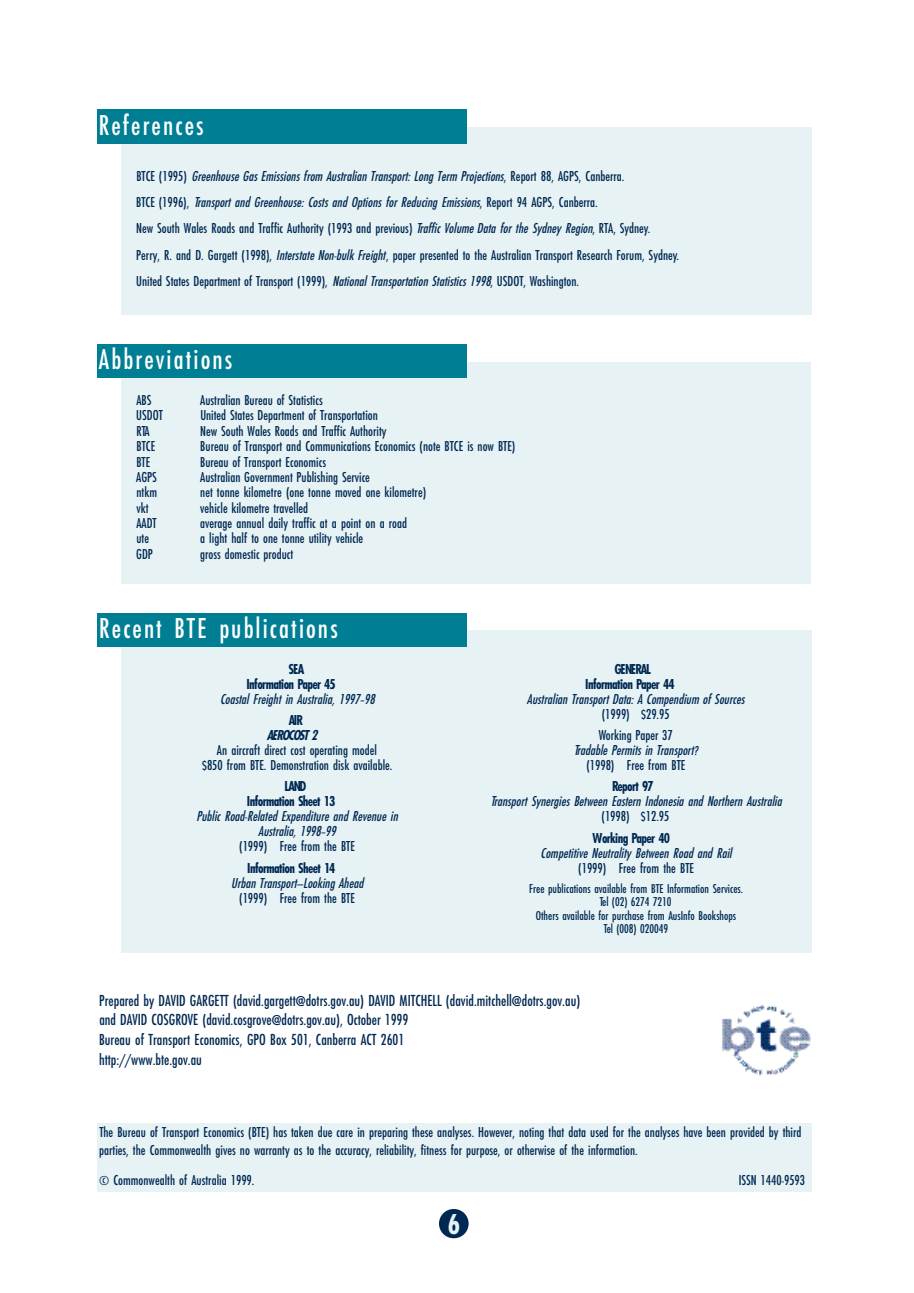
<style>
.page{position:relative;width:914px;height:1293px;background:#fff}
.page>*{position:absolute;margin:0;border:0;box-sizing:border-box;transform-origin:0 0}
.t1{font:27px "Futurist Condensed";letter-spacing:.075em;color:#fff}
.t2{font:700 condensed 27px "Futurist";color:#e6f2f4}
.t3{font:15px/19.6px "Futurist Condensed";color:#002852}
.t4{font:13.5px/26.2px "Futurist Condensed";color:#002852}
.t5{font:italic condensed 13.5px/26.2px "Futurist";color:#002852}
.t6{font:700 condensed 13.5px/15px "Futurist";color:#002852}
.t7{font:italic 700 condensed 13.5px "Futurist";color:#002852}
.t8{font:12px/13.5px "Futurist Condensed";color:#002852;text-align:center}
.s1{font-family:"Futurist Condensed";font-style:normal;font-stretch:normal}
.s2{font-family:"Futurist";font-style:italic;font-stretch:condensed}
</style>
<div class="page">
<div style="left:439px;top:1209px;width:29px;height:29px;background:#002852;border-radius:15px"></div>
<div style="left:121px;top:127px;width:690px;height:188px;background:#e6f2f4"></div>
<div style="left:97px;top:110px;width:369px;height:34px;background:#007f94"></div>
<div style="left:121px;top:363px;width:689px;height:221px;background:#e6f2f4"></div>
<div style="left:97px;top:345px;width:369px;height:33px;background:#007f94"></div>
<div style="left:122px;top:630px;width:689px;height:323px;background:#e6f2f4"></div>
<div style="left:98px;top:613px;width:368px;height:34px;background:#007f94"></div>
<div style="left:98px;top:1123px;width:713px;height:68px;background:#e6f2f4"></div>
<img style="left:722px;top:1005px;width:89px;height:71px">
<h1 class="t1" style="left:99px;top:112px;width:106px">R e f e r e n c e s</h1>
<p class="t5" style="left:136px;top:164px;width:489px"><span class="s1">BTCE (1995)</span> Greenhouse Gas Emissions from Australian Transport: Long Term Projections<span class="s1">, Report 88, AGPS, Canberra.<br>BTCE (1996),</span> Transport and Greenhouse: Costs and Options for Reducing Emissions<span class="s1">, Report 94 AGPS, Canberra.</span></p>
<p class="t4" style="left:136px;top:216px;width:544px">New South Wales Roads and Traffic Authority (1993 and previous) <span class="s2">Traffic Volume Data for the Sydney Region</span>, RTA, Sydney.<br>Perry, R. and D. Gargett (1998), <span class="s2">Interstate Non-bulk Freight</span>, paper presented to the Australian Transport Research Forum, Sydney.<br>United States Department of Transport (1999), <span class="s2">National Transportation Statistics 1998</span>, USDOT, Washington.</p>
<h1 class="t1" style="left:99px;top:347px;width:135px">A b b r e v i a t i o n s</h1>
<p class="t4" style="left:136px;top:388px;width:17px">ABS</p>
<p class="t4" style="left:200px;top:388px;width:124px">Australian Bureau of Statistics</p>
<p class="t4" style="left:136px;top:403px;width:28px">USDOT</p>
<p class="t4" style="left:200px;top:403px;width:179px">United States Department of Transportation</p>
<p class="t4" style="left:136px;top:419px;width:15px">RTA</p>
<p class="t4" style="left:200px;top:419px;width:188px">New South Wales Roads and Traffic Authority</p>
<p class="t4" style="left:136px;top:434px;width:20px">BTCE</p>
<p class="t4" style="left:200px;top:434px;width:316px">Bureau of Transport and Communications Economics (note BTCE is now BTE)</p>
<p class="t4" style="left:136px;top:449px;width:15px">BTE</p>
<p class="t4" style="left:200px;top:449px;width:127px">Bureau of Transport Economics</p>
<p class="t4" style="left:136px;top:465px;width:22px">AGPS</p>
<p class="t4" style="left:200px;top:465px;width:171px">Australian Government Publishing Service</p>
<p class="t4" style="left:136px;top:480px;width:22px">ntkm</p>
<p class="t4" style="left:200px;top:480px;width:227px">net tonne kilometre (one tonne moved one kilometre)</p>
<p class="t4" style="left:136px;top:496px;width:14px">vkt</p>
<p class="t4" style="left:200px;top:496px;width:109px">vehicle kilometre travelled</p>
<p class="t4" style="left:136px;top:511px;width:22px">AADT</p>
<p class="t4" style="left:200px;top:511px;width:208px">average annual daily traffic at a point on a road</p>
<p class="t4" style="left:136px;top:526px;width:14px">ute</p>
<p class="t4" style="left:200px;top:526px;width:165px">a light half to one tonne utility vehicle</p>
<p class="t4" style="left:136px;top:542px;width:18px">GDP</p>
<p class="t4" style="left:200px;top:542px;width:94px">gross domestic product</p>
<h1 class="t1" style="left:99px;top:615px;width:240px">Recent BTE publications</h1>
<p class="t6" style="left:246px;top:662px;width:90px;text-indent:42px">SEA<br>Information Paper 45</p>
<p class="t5" style="left:220px;top:686px;width:156px">Coastal Freight in Australia, 1997–98</p>
<p class="t6" style="left:289px;top:713px;width:15px">AIR</p>
<p class="t7" style="left:267px;top:729px;width:51px">AEROCOST 2</p>
<p class="t4" style="left:202px;top:743px;width:192px;line-height:15px;text-align:center">An aircraft direct cost operating model<br>$850 from BTE. Demonstration disk available.</p>
<p class="t6" style="left:247px;top:780px;width:89px;text-indent:37px">LAND<br>Information Sheet 13</p>
<p class="t5" style="left:196px;top:810px;width:203px;line-height:15px;text-align:center">Public Road-Related Expenditure and Revenue in<br>Australia, 1998–99</p>
<p class="t4" style="left:239px;top:834px;width:117px">(1999) Free from the BTE</p>
<p class="t6" style="left:247px;top:861px;width:89px">Information Sheet 14</p>
<p class="t5" style="left:231px;top:871px;width:134px">Urban Transport—Looking Ahead</p>
<p class="t4" style="left:239px;top:886px;width:117px">(1999) Free from the BTE</p>
<p class="t6" style="left:585px;top:662px;width:90px;text-align:center">GENERAL<br>Information Paper 44</p>
<p class="t5" style="left:527px;top:686px;width:219px">Australian Transport Data: A Compendium of Sources</p>
<p class="t4" style="left:598px;top:704px;width:76px;line-height:21.3px">(1999) $29.95<br>Working Paper 37</p>
<p class="t5" style="left:574px;top:738px;width:125px">Tradable Permits in Transport?</p>
<p class="t4" style="left:586px;top:753px;width:100px">(1998) Free from BTE</p>
<p class="t6" style="left:612px;top:780px;width:42px">Report 97</p>
<p class="t5" style="left:490px;top:789px;width:292px">Transport Synergies Between Eastern Indonesia and Northern Australia</p>
<p class="t4" style="left:601px;top:804px;width:69px">(1998) $12.95</p>
<p class="t6" style="left:592px;top:831px;width:78px">W orking Paper 40</p>
<p class="t5" style="left:540px;top:841px;width:193px">Competitive Neutrality Between Road and Rail</p>
<p class="t4" style="left:578px;top:856px;width:117px">(1999) Free from the BTE</p>
<p class="t8" style="left:529px;top:882px;width:215px">Free publications available from BTE Information Services.<br>Tel (02) 6274 7210<br>Others available for purchase from AusInfo Bookshops<br>Tel (008) 020049</p>
<p class="t3" style="left:99px;top:991px;width:482px">Prepared by DAVID GARGETT (david.gargett@dotrs.gov.au) DAVID MITCHELL (david.mitchell@dotrs.gov.au) and DAVID COSGROVE (david.cosgrove@dotrs.gov.au), October 1999<br>Bureau of Transport Economics, GPO Box 501, Canberra ACT 2601<br>http://www.bte.gov.au</p>
<p class="t4" style="left:99px;top:1124px;width:703px;line-height:17.7px">The Bureau of Transport Economics (BTE) has taken due care in preparing these analyses. However, noting that data used for the analyses have been provided by third parties, the Commonwealth gives no warranty as to the accuracy, reliability, fitness for purpose, or otherwise of the information.</p>
<p class="t4" style="left:99px;top:1168px;width:157px">© Commonwealth of Australia 1999.</p>
<p class="t4" style="left:738px;top:1168px;width:68px">ISSN 1440-9593</p>
<h1 class="t2" style="left:447px;top:1211px;width:12px">6</h1>
</div>
